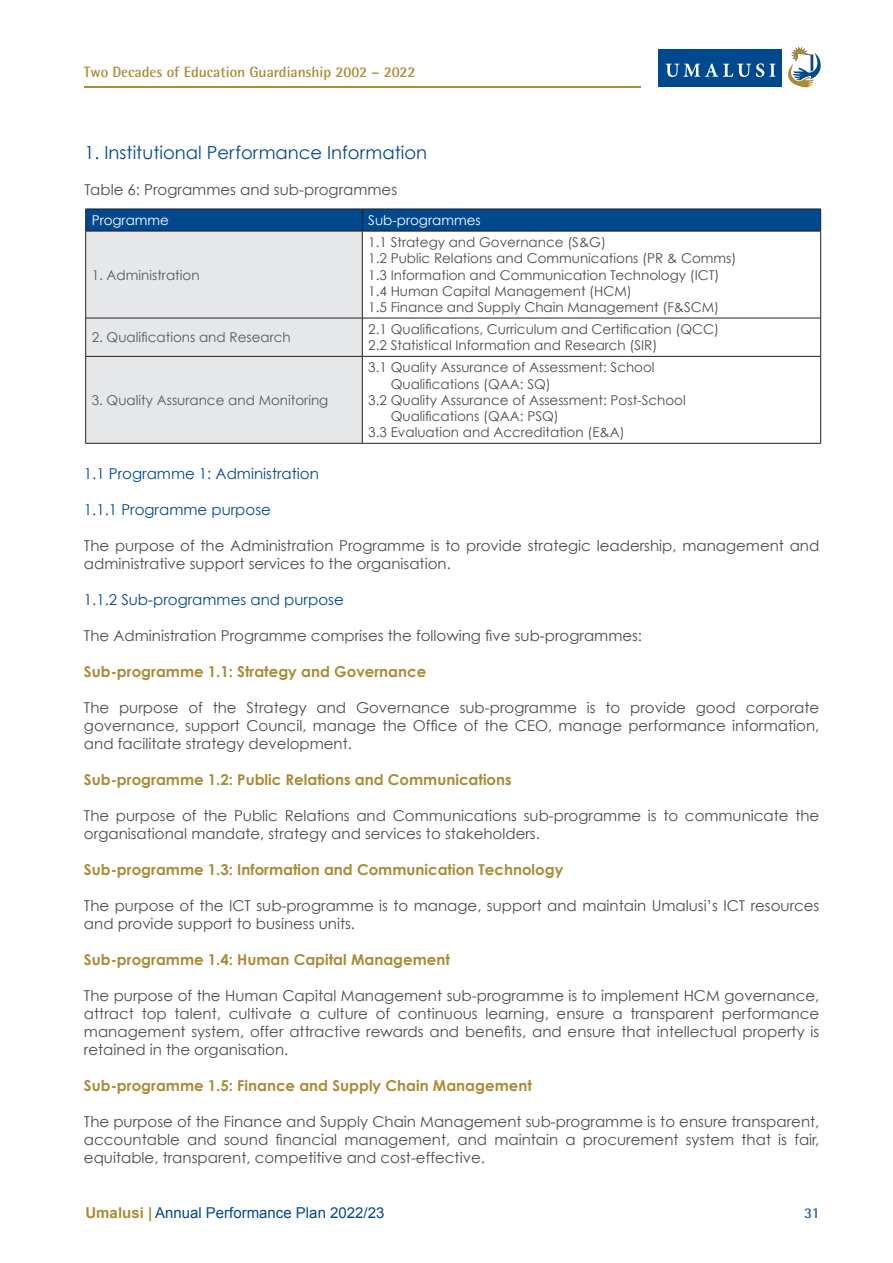
<style>
.page{position:relative;width:893px;height:1263px;background:#fff}
.page>*{position:absolute;margin:0;border:0;box-sizing:border-box;transform-origin:0 0}
.t1{font:18px "Century Gothic";color:#01498e}
.t2{font:15px/18px "Century Gothic";color:#4b4c4d}
.t3{font:700 15px "Century Gothic";color:#ab8b36}
.t4{font:15px "Century Gothic";color:#01498e}
.t5{font:700 15px "Rotis Semi Sans Std";color:#ab8b36}
.t6{font:15px "Arial";color:#01498e}
.t7{font:700 15px "Rotis Semi Sans Std";color:#2b609f}
.t8{font:13.5px "Century Gothic";color:#4b4c4d}
.t9{font:13.5px "Century Gothic";color:#57585a}
.t10{font:13.5px "Century Gothic";color:#fff}
.s1{font-weight:700;color:#ab8b36}
</style>
<div class="page">
<hr style="left:84px;top:86px;width:557px;height:2px;background:#ab8b36">
<div style="left:659px;top:49px;width:123px;height:38px;background:#01498e"></div>
<svg style="left:666px;top:63px;width:109px;height:14px"></svg>
<svg style="left:788px;top:46px;width:33px;height:41px"></svg>
<div style="left:86px;top:232px;width:276px;height:211px;background:#e6e7e9"></div>
<svg style="left:85px;top:209px;width:736px;height:22px;background:#024789"></svg>
<hr style="left:85px;top:231px;width:277px;height:1px;background:#231f20">
<hr style="left:85px;top:231px;width:1px;height:87px;background:#231f20">
<hr style="left:362px;top:231px;width:459px;height:1px;background:#231f20">
<hr style="left:362px;top:231px;width:1px;height:87px;background:#231f20">
<hr style="left:820px;top:231px;width:1px;height:87px;background:#231f20">
<hr style="left:85px;top:318px;width:277px;height:1px;background:#231f20">
<hr style="left:85px;top:318px;width:1px;height:38px;background:#231f20">
<hr style="left:362px;top:318px;width:459px;height:1px;background:#231f20">
<hr style="left:362px;top:318px;width:1px;height:38px;background:#231f20">
<hr style="left:820px;top:318px;width:1px;height:38px;background:#231f20">
<hr style="left:85px;top:356px;width:277px;height:1px;background:#231f20">
<hr style="left:85px;top:357px;width:1px;height:86px;background:#231f20">
<hr style="left:362px;top:356px;width:459px;height:1px;background:#231f20">
<hr style="left:362px;top:357px;width:1px;height:86px;background:#231f20">
<hr style="left:820px;top:357px;width:1px;height:86px;background:#231f20">
<hr style="left:85px;top:443px;width:277px;height:1px;background:#231f20">
<hr style="left:362px;top:443px;width:459px;height:1px;background:#231f20">
<p class="t5" style="left:84px;top:63px;width:333px">Two Decades of Education Guardianship 2002 – 2022</p>
<p class="t1" style="left:85px;top:142px;width:344px">1. Institutional Performance Information</p>
<p class="t2" style="left:85px;top:180px;width:314px">Table 6: Programmes and sub-programmes</p>
<p class="t10" style="left:92px;top:212px;width:79px">Programme</p>
<p class="t10" style="left:368px;top:212px;width:114px">Sub-programmes</p>
<p class="t9" style="left:92px;top:266px;width:109px">1. Administration</p>
<p class="t9" style="left:92px;top:329px;width:200px">2. Qualifications and Research</p>
<p class="t9" style="left:92px;top:392px;width:238px">3. Quality Assurance and Monitoring</p>
<p class="t8" style="left:368px;top:234px;width:239px">1.1 Strategy and Governance (S&amp;G)</p>
<p class="t8" style="left:368px;top:250px;width:370px">1.2 Public Relations and Communications (PR &amp; Comms)</p>
<p class="t8" style="left:368px;top:266px;width:353px">1.3 Information and Communication Technology (ICT)</p>
<p class="t8" style="left:368px;top:283px;width:265px">1.4 Human Capital Management (HCM)</p>
<p class="t8" style="left:368px;top:299px;width:352px">1.5 Finance and Supply Chain Management (F&amp;SCM)</p>
<p class="t8" style="left:368px;top:321px;width:352px">2.1 Qualifications, Curriculum and Certification (QCC)</p>
<p class="t8" style="left:368px;top:337px;width:291px">2.2 Statistical Information and Research (SIR)</p>
<p class="t8" style="left:368px;top:359px;width:288px">3.1 Quality Assurance of Assessment: School</p>
<p class="t8" style="left:391px;top:376px;width:162px">Qualifications (QAA: SQ)</p>
<p class="t8" style="left:368px;top:392px;width:319px">3.2 Quality Assurance of Assessment: Post-School</p>
<p class="t8" style="left:391px;top:408px;width:170px">Qualifications (QAA: PSQ)</p>
<p class="t8" style="left:368px;top:424px;width:258px">3.3 Evaluation and Accreditation (E&amp;A)</p>
<p class="t4" style="left:84px;top:465px;width:236px">1.1 Programme 1: Administration</p>
<p class="t4" style="left:84px;top:501px;width:188px">1.1.1 Programme purpose</p>
<p class="t2" style="left:84px;top:537px;width:737px">The purpose of the Administration Programme is to provide strategic leadership, management and administrative support services to the organisation.</p>
<p class="t4" style="left:84px;top:591px;width:261px">1.1.2 Sub-programmes and purpose</p>
<p class="t2" style="left:84px;top:627px;width:560px">The Administration Programme comprises the following five sub-programmes:</p>
<p class="t3" style="left:84px;top:662px;width:344px">Sub-programme 1.1: Strategy and Governance</p>
<p class="t2" style="left:84px;top:699px;width:737px;text-align:justify">The purpose of the Strategy and Governance sub-programme is to provide good corporate governance, support Council, manage the Office of the CEO, manage performance information, and facilitate strategy development.</p>
<p class="t3" style="left:84px;top:770px;width:429px">Sub-programme 1.2: Public Relations and Communications</p>
<p class="t2" style="left:84px;top:807px;width:737px">The purpose of the Public Relations and Communications sub-programme is to communicate the organisational mandate, strategy and services to stakeholders.</p>
<p class="t3" style="left:84px;top:860px;width:481px">Sub-programme 1.3: Information and Communication Technology</p>
<p class="t2" style="left:84px;top:897px;width:737px">The purpose of the ICT sub-programme is to manage, support and maintain Umalusi’s ICT resources and provide support to business units.</p>
<p class="t3" style="left:84px;top:950px;width:367px">Sub-programme 1.4: Human Capital Management</p>
<p class="t2" style="left:84px;top:987px;width:737px;text-align:justify">The purpose of the Human Capital Management sub-programme is to implement HCM governance, attract top talent, cultivate a culture of continuous learning, ensure a transparent performance management system, offer attractive rewards and benefits, and ensure that intellectual property is retained in the organisation.</p>
<p class="t3" style="left:84px;top:1076px;width:449px">Sub-programme 1.5: Finance and Supply Chain Management</p>
<p class="t2" style="left:84px;top:1113px;width:737px;text-align:justify">The purpose of the Finance and Supply Chain Management sub-programme is to ensure transparent, accountable and sound financial management, and maintain a procurement system that is fair, equitable, transparent, competitive and cost-effective.</p>
<p class="t6" style="left:85px;top:1203px;width:300px"><span class="s1">Umalusi |</span> Annual Performance Plan 2022/23</p>
<p class="t7" style="left:804px;top:1203px;width:17px">31</p>
</div>
